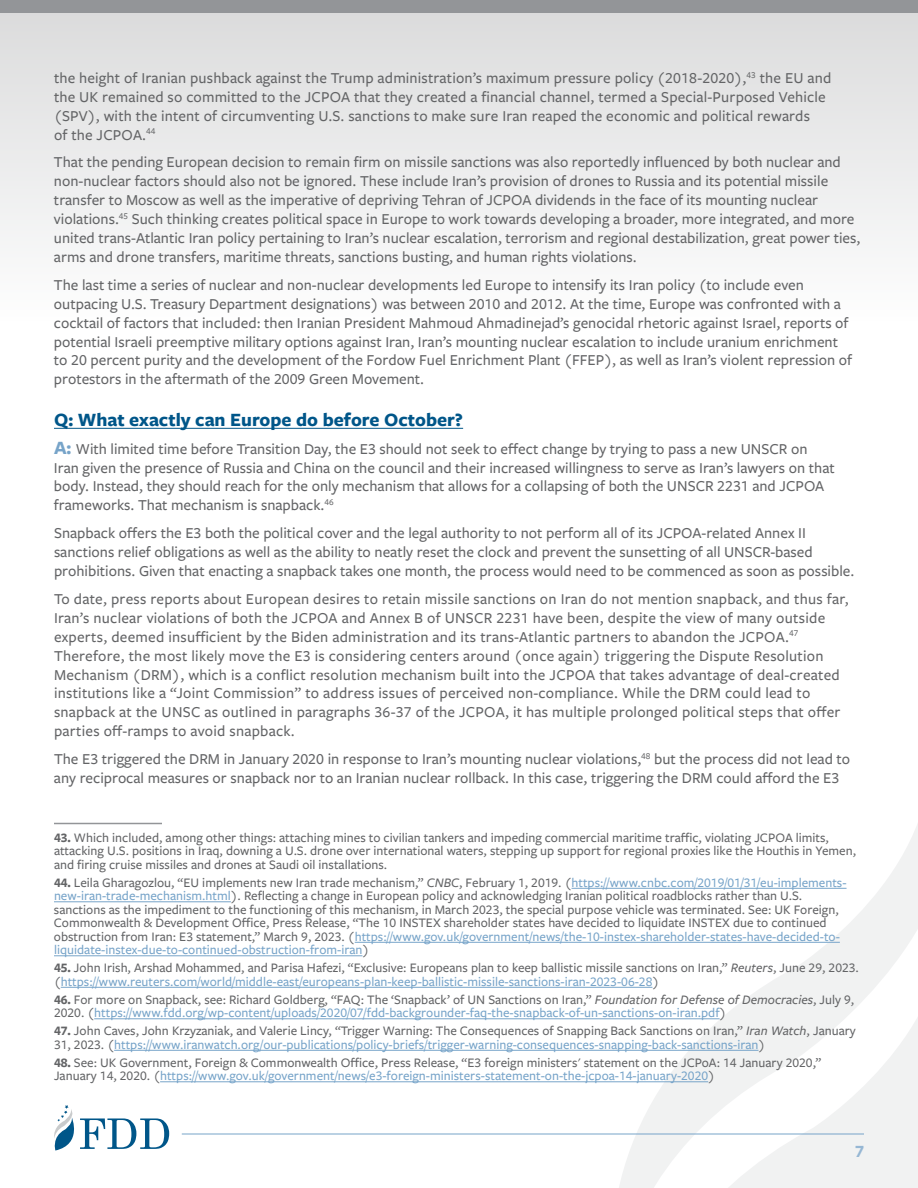
<style>
.page{position:relative;width:918px;height:1188px;background:#fff}
.page>*{position:absolute;margin:0;border:0;box-sizing:border-box;transform-origin:0 0}
.t1{font:700 19.5px "Freight Sans Pro";color:#005689}
.t2{font:700 18px "Freight Sans Pro";color:#96b7d4}
.t3{font:500 15.75px/18.9px "Freight Sans Pro";color:#636466}
.t4{font:500 13.5px/13.5px "Freight Sans Pro";color:#636466}
.t5{font:500 13.5px/13.5px "Freight Sans Pro";color:#77a4c9}
.s1{font-weight:700;font-size:19.5px;color:#77a4c9}
.s2{font-weight:700}
.s3{font-style:italic}
.s4{color:#77a4c9}
.s5{font-weight:700;color:#636466}
.s6{color:#636466}
.s7{font-style:italic;color:#636466}
</style>
<div class="page">
<div style="left:0;top:0;width:918px;height:339px;background:linear-gradient(to bottom,#d8d8d9,#fff)"></div>
<div style="left:0;top:0;width:918px;height:12px;background:#939598"></div>
<svg style="left:605px;top:824px;width:313px;height:77px"></svg>
<svg style="left:585px;top:901px;width:333px;height:287px"></svg>
<hr style="left:182px;top:1134px;width:682px;height:1px;background:#77a4c9">
<svg style="left:54px;top:1105px;width:115px;height:46px"></svg>
<hr style="left:54px;top:428px;width:409px;height:1px;background:#005689">
<hr style="left:54px;top:823px;width:108px;height:1px;background:#939598">
<hr style="left:572px;top:888px;width:275px;height:1px;background:#77a4c9">
<hr style="left:54px;top:902px;width:177px;height:1px;background:#77a4c9">
<hr style="left:355px;top:942px;width:485px;height:1px;background:#77a4c9">
<hr style="left:54px;top:956px;width:308px;height:1px;background:#77a4c9">
<hr style="left:61px;top:987px;width:591px;height:1px;background:#77a4c9">
<hr style="left:94px;top:1019px;width:626px;height:1px;background:#77a4c9">
<hr style="left:114px;top:1050px;width:645px;height:1px;background:#77a4c9">
<hr style="left:160px;top:1082px;width:548px;height:1px;background:#77a4c9">
<p class="t3" style="left:54px;top:70px;width:779px">the height of Iranian pushback against the Trump administration’s maximum pressure policy (2018-2020),<sup>43</sup> the EU and the UK remained so committed to the JCPOA that they created a financial channel, termed a Special-Purposed Vehicle (SPV), with the intent of circumventing U.S. sanctions to make sure Iran reaped the economic and political rewards<br>of the JCPOA.<sup>44</sup></p>
<p class="t3" style="left:54px;top:154px;width:808px">That the pending European decision to remain firm on missile sanctions was also reportedly influenced by both nuclear and non-nuclear factors should also not be ignored. These include Iran’s provision of drones to Russia and its potential missile transfer to Moscow as well as the imperative of depriving Tehran of JCPOA dividends in the face of its mounting nuclear violations.<sup>45</sup> Such thinking creates political space in Europe to work towards developing a broader, more integrated, and more united trans-Atlantic Iran policy pertaining to Iran’s nuclear escalation, terrorism and regional destabilization, great power ties, arms and drone transfers, maritime threats, sanctions busting, and human rights violations.</p>
<p class="t3" style="left:54px;top:277px;width:800px">The last time a series of nuclear and non-nuclear developments led Europe to intensify its Iran policy (to include even outpacing U.S. Treasury Department designations) was between 2010 and 2012. At the time, Europe was confronted with a cocktail of factors that included: then Iranian President Mahmoud Ahmadinejad’s genocidal rhetoric against Israel, reports of potential Israeli preemptive military options against Iran, Iran’s mounting nuclear escalation to include uranium enrichment to 20 percent purity and the development of the Fordow Fuel Enrichment Plant (FFEP), as well as Iran’s violent repression of protestors in the aftermath of the 2009 Green Movement.</p>
<p class="t1" style="left:54px;top:412px;width:411px">Q: What exactly can Europe do before October?</p>
<p class="t3" style="left:54px;top:441px;width:782px"><span class="s1">A:</span> With limited time before Transition Day, the E3 should not seek to effect change by trying to pass a new UNSCR on Iran given the presence of Russia and China on the council and their increased willingness to serve as Iran’s lawyers on that body. Instead, they should reach for the only mechanism that allows for a collapsing of both the UNSCR 2231 and JCPOA frameworks. That mechanism is snapback.<sup>46</sup></p>
<p class="t3" style="left:54px;top:525px;width:802px">Snapback offers the E3 both the political cover and the legal authority to not perform all of its JCPOA-related Annex II sanctions relief obligations as well as the ability to neatly reset the clock and prevent the sunsetting of all UNSCR-based prohibitions. Given that enacting a snapback takes one month, the process would need to be commenced as soon as possible.</p>
<p class="t3" style="left:54px;top:591px;width:796px">To date, press reports about European desires to retain missile sanctions on Iran do not mention snapback, and thus far, Iran’s nuclear violations of both the JCPOA and Annex B of UNSCR 2231 have been, despite the view of many outside experts, deemed insufficient by the Biden administration and its trans-Atlantic partners to abandon the JCPOA.<sup>47<br></sup>Therefore, the most likely move the E3 is considering centers around (once again) triggering the Dispute Resolution Mechanism (DRM), which is a conflict resolution mechanism built into the JCPOA that takes advantage of deal-created institutions like a “Joint Commission” to address issues of perceived non-compliance. While the DRM could lead to snapback at the UNSC as outlined in paragraphs 36-37 of the JCPOA, it has multiple prolonged political steps that offer parties off-ramps to avoid snapback.</p>
<p class="t3" style="left:54px;top:751px;width:798px">The E3 triggered the DRM in January 2020 in response to Iran’s mounting nuclear violations,<sup>48</sup> but the process did not lead to any reciprocal measures or snapback nor to an Iranian nuclear rollback. In this case, triggering the DRM could afford the E3</p>
<p class="t4" style="left:54px;top:832px;width:804px"><span class="s2">43.</span> Which included, among other things: attaching mines to civilian tankers and impeding commercial maritime traffic, violating JCPOA limits, attacking U.S. positions in Iraq, downing a U.S. drone over international waters, stepping up support for regional proxies like the Houthis in Yemen, and firing cruise missiles and drones at Saudi oil installations.</p>
<p class="t4" style="left:54px;top:877px;width:794px"><span class="s2">44.</span> Leila Gharagozlou, “EU implements new Iran trade mechanism,” <span class="s3">CNBC</span>, February 1, 2019. (<span class="s4">https://www.cnbc.com/2019/01/31/eu-implements&shy;new-iran-trade-mechanism.html</span>). Reflecting a change in European policy and acknowledging Iranian political roadblocks rather than U.S. sanctions as the impediment to the functioning of this mechanism, in March 2023, the special purpose vehicle was terminated. See: UK Foreign, Commonwealth &amp; Development Office, Press Release, “The 10 INSTEX shareholder states have decided to liquidate INSTEX due to continued obstruction from Iran: E3 statement,” March 9, 2023. (<span class="s4">https://www.gov.uk/government/news/the-10-instex-shareholder-states-have-decided-to&shy;liquidate-instex-due-to-continued-obstruction-from-iran</span>)</p>
<p class="t4" style="left:54px;top:962px;width:806px"><span class="s2">45.</span> John Irish, Arshad Mohammed, and Parisa Hafezi, “Exclusive: Europeans plan to keep ballistic missile sanctions on Iran,” <span class="s3">Reuters</span>, June 29, 2023. (<span class="s4">https://www.reuters.com/world/middle-east/europeans-plan-keep-ballistic-missile-sanctions-iran-2023-06-28</span>)</p>
<p class="t5" style="left:54px;top:994px;width:802px"><span class="s5">46.</span> <span class="s6">For more on Snapback, see: Richard Goldberg, “FAQ: The ‘Snapback’ of UN Sanctions on Iran,”</span> <span class="s7">Foundation for Defense of Democracies</span><span class="s6">, July 9,<br>2020. (</span>https://www.fdd.org/wp-content/uploads/2020/07/fdd-backgrounder-faq-the-snapback-of-un-sanctions-on-iran.pdf<span class="s6">)</span></p>
<p class="t4" style="left:54px;top:1025px;width:803px"><span class="s2">47.</span> John Caves, John Krzyzaniak, and Valerie Lincy, “Trigger Warning: The Consequences of Snapping Back Sanctions on Iran,” <span class="s3">Iran Watch</span>, January<br>31, 2023. (<span class="s4">https://www.iranwatch.org/our-publications/policy-briefs/trigger-warning-consequences-snapping-back-sanctions-iran</span>)</p>
<p class="t4" style="left:54px;top:1057px;width:769px"><span class="s2">48.</span> See: UK Government, Foreign &amp; Commonwealth Office, Press Release, “E3 foreign ministers' statement on the JCPoA: 14 January 2020,”<br>January 14, 2020. (<span class="s4">https://www.gov.uk/government/news/e3-foreign-ministers-statement-on-the-jcpoa-14-january-2020</span>)</p>
<p class="t2" style="left:855px;top:1145px;width:10px">7</p>
</div>
